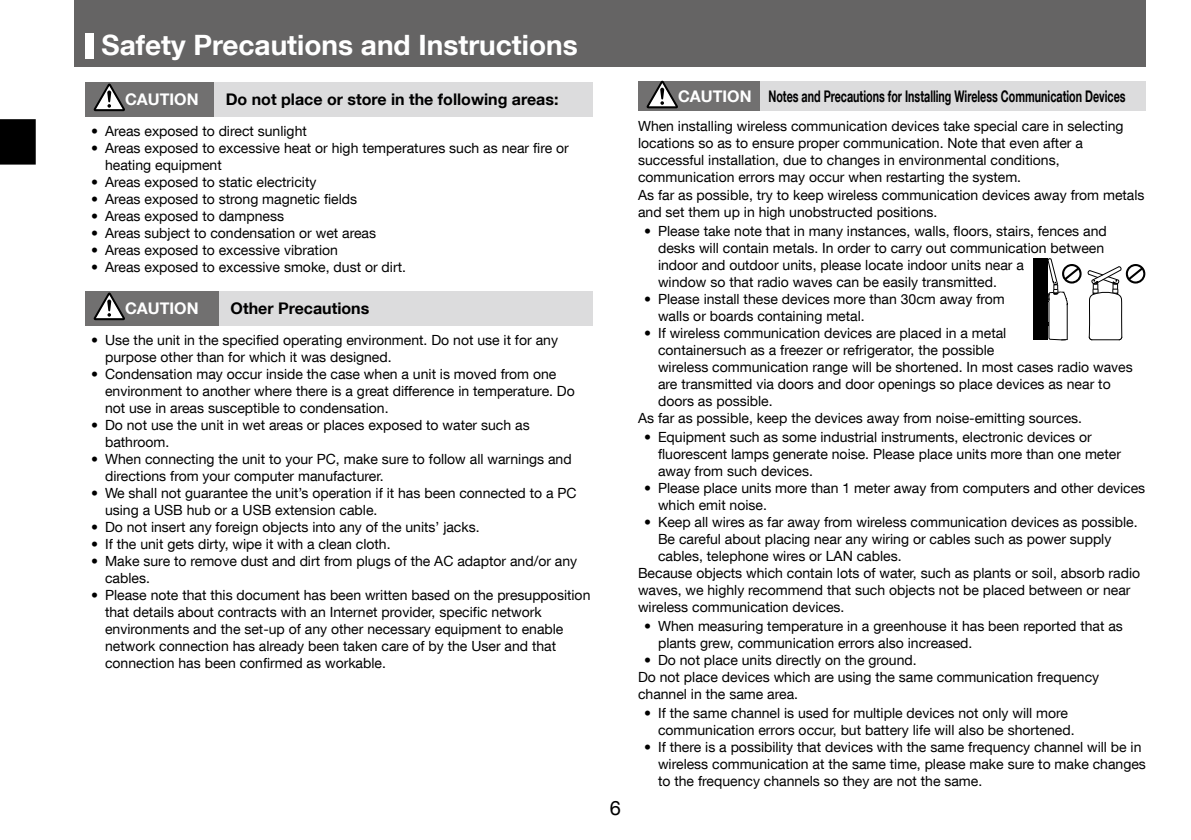
<style>
.page{position:relative;width:1191px;height:840px;background:#fff}
.page>*{position:absolute;margin:0;border:0;box-sizing:border-box;transform-origin:0 0}
.t1{font:700 28px "Helvetica Neue LT Com";color:#fff}
.t2{font:20px "Helvetica Neue LT Com";color:#000}
.t3{font:700 16px "Helvetica Neue LT Com";color:#000;scale:.67 1}
.t4{font:700 16px "Helvetica Neue LT Com";color:#000}
.t5{font:700 16px "Helvetica Neue LT Com";color:#fff}
.t6{font:14px/17px "Helvetica Neue LT Com";color:#000}
.s1{color:#fff}
</style>
<div class="page">
<div style="left:74px;top:0;width:1071px;height:67px;background:#656464"></div>
<div style="left:0;top:119px;width:36px;height:45px;background:#000"></div>
<div style="left:85px;top:33px;width:9px;height:26px;background:#fff"></div>
<div style="left:85px;top:82px;width:129px;height:34px;background:#717070"></div>
<div style="left:214px;top:82px;width:378px;height:34px;background:#dcdcdd"></div>
<svg style="left:94px;top:83px;width:31px;height:28px"></svg>
<div style="left:85px;top:291px;width:134px;height:34px;background:#717070"></div>
<div style="left:219px;top:291px;width:373px;height:34px;background:#dcdcdd"></div>
<svg style="left:94px;top:292px;width:31px;height:28px"></svg>
<div style="left:638px;top:81px;width:122px;height:30px;background:#717070"></div>
<div style="left:760px;top:81px;width:385px;height:30px;background:#dcdcdd"></div>
<svg style="left:646px;top:81px;width:32px;height:27px"></svg>
<div style="left:1033px;top:258px;width:15px;height:81px;background:#000"></div>
<svg style="left:1047px;top:258px;width:34px;height:82px"></svg>
<svg style="left:1087px;top:264px;width:58px;height:77px"></svg>
<h1 class="t1" style="left:102px;top:28px;width:478px">Safety Precautions and Instructions</h1>
<p class="t5" style="left:125px;top:89px;width:75px">CAUTION</p>
<p class="t4" style="left:226px;top:89px;width:334px">Do not place or store in the following areas:</p>
<p class="t6" style="left:91px;top:122px;width:217px">• Areas exposed to direct sunlight</p>
<p class="t6" style="left:105px;top:139px;width:465px;text-indent:-14px">• Areas exposed to excessive heat or high temperatures such as near fire or heating equipment</p>
<p class="t6" style="left:91px;top:173px;width:227px">• Areas exposed to static electricity</p>
<p class="t6" style="left:91px;top:190px;width:268px">• Areas exposed to strong magnetic fields</p>
<p class="t6" style="left:91px;top:207px;width:194px">• Areas exposed to dampness</p>
<p class="t6" style="left:91px;top:224px;width:286px">• Areas subject to condensation or wet areas</p>
<p class="t6" style="left:91px;top:241px;width:248px">• Areas exposed to excessive vibration</p>
<p class="t6" style="left:91px;top:258px;width:316px">• Areas exposed to excessive smoke, dust or dirt.</p>
<p class="t5" style="left:125px;top:298px;width:75px">CAUTION</p>
<p class="t4" style="left:231px;top:298px;width:140px">Other Precautions</p>
<p class="t6" style="left:105px;top:331px;width:454px;text-indent:-14px">• Use the unit in the specified operating environment. Do not use it for any purpose other than for which it was designed.</p>
<p class="t6" style="left:105px;top:365px;width:471px;text-indent:-14px">• Condensation may occur inside the case when a unit is moved from one environment to another where there is a great difference in temperature. Do not use in areas susceptible to condensation.</p>
<p class="t6" style="left:105px;top:416px;width:426px;text-indent:-14px">• Do not use the unit in wet areas or places exposed to water such as bathroom.</p>
<p class="t6" style="left:105px;top:450px;width:468px;text-indent:-14px">• When connecting the unit to your PC, make sure to follow all warnings and directions from your computer manufacturer.</p>
<p class="t6" style="left:105px;top:484px;width:473px;text-indent:-14px">• We shall not guarantee the unit’s operation if it has been connected to a PC using a USB hub or a USB extension cable.</p>
<p class="t6" style="left:91px;top:518px;width:390px">• Do not insert any foreign objects into any of the units’ jacks.</p>
<p class="t6" style="left:91px;top:535px;width:301px">• If the unit gets dirty, wipe it with a clean cloth.</p>
<p class="t6" style="left:105px;top:552px;width:473px;text-indent:-14px">• Make sure to remove dust and dirt from plugs of the AC adaptor and/or any cables.</p>
<p class="t6" style="left:105px;top:586px;width:487px;text-indent:-14px">• Please note that this document has been written based on the presupposition that details about contracts with an Internet provider, specific network environments and the set-up of any other necessary equipment to enable network connection has already been taken care of by the User and that connection has been confirmed as workable.</p>
<h2 class="t2" style="left:610px;top:794px;width:13px">6</h2>
<p class="t3" style="left:678px;top:86px;width:669px"><span class="s1">CAUTION</span> Notes and Precautions for Installing Wireless Communication Devices</p>
<p class="t6" style="left:638px;top:117px;width:487px">When installing wireless communication devices take special care in selecting locations so as to ensure proper communication. Note that even after a successful installation, due to changes in environmental conditions, communication errors may occur when restarting the system.</p>
<p class="t6" style="left:638px;top:186px;width:508px">As far as possible, try to keep wireless communication devices away from metals and set them up in high unobstructed positions.</p>
<p class="t6" style="left:658px;top:222px;width:450px;text-indent:-14px">• Please take note that in many instances, walls, floors, stairs, fences and desks will contain metals. In order to carry out communication between indoor and outdoor units, please locate indoor units near a<br>window so that radio waves can be easily transmitted.</p>
<p class="t6" style="left:658px;top:290px;width:348px;text-indent:-14px">• Please install these devices more than 30cm away from walls or boards containing metal.</p>
<p class="t6" style="left:644px;top:324px;width:364px">• If wireless communication devices are placed in a metal</p>
<p class="t6" style="left:658px;top:341px;width:338px">containersuch as a freezer or refrigerator, the possible</p>
<p class="t6" style="left:658px;top:358px;width:476px">wireless communication range will be shortened. In most cases radio waves</p>
<p class="t6" style="left:658px;top:375px;width:454px">are transmitted via doors and door openings so place devices as near to</p>
<p class="t6" style="left:658px;top:392px;width:116px">doors as possible.</p>
<p class="t6" style="left:638px;top:409px;width:445px">As far as possible, keep the devices away from noise-emitting sources.</p>
<p class="t6" style="left:658px;top:428px;width:464px;text-indent:-14px">• Equipment such as some industrial instruments, electronic devices or fluorescent lamps generate noise. Please place units more than one meter away from such devices.</p>
<p class="t6" style="left:658px;top:479px;width:489px;text-indent:-14px">• Please place units more than 1 meter away from computers and other devices which emit noise.</p>
<p class="t6" style="left:644px;top:513px;width:495px">• Keep all wires as far away from wireless communication devices as possible.</p>
<p class="t6" style="left:658px;top:530px;width:455px">Be careful about placing near any wiring or cables such as power supply</p>
<p class="t6" style="left:658px;top:547px;width:245px">cables, telephone wires or LAN cables.</p>
<p class="t6" style="left:638px;top:564px;width:503px">Because objects which contain lots of water, such as plants or soil, absorb radio</p>
<p class="t6" style="left:638px;top:581px;width:494px">waves, we highly recommend that such objects not be placed between or near</p>
<p class="t6" style="left:638px;top:598px;width:208px">wireless communication devices.</p>
<p class="t6" style="left:658px;top:616px;width:466px;text-indent:-14px">• When measuring temperature in a greenhouse it has been reported that as plants grew, communication errors also increased.</p>
<p class="t6" style="left:638px;top:650px;width:463px;text-indent:6px">• Do not place units directly on the ground.<br>Do not place devices which are using the same communication frequency channel in the same area.</p>
<p class="t6" style="left:658px;top:703px;width:418px;text-indent:-14px">• If the same channel is used for multiple devices not only will more communication errors occur, but battery life will also be shortened.</p>
<p class="t6" style="left:658px;top:737px;width:489px;text-indent:-14px">• If there is a possibility that devices with the same frequency channel will be in wireless communication at the same time, please make sure to make changes to the frequency channels so they are not the same.</p>
</div>
